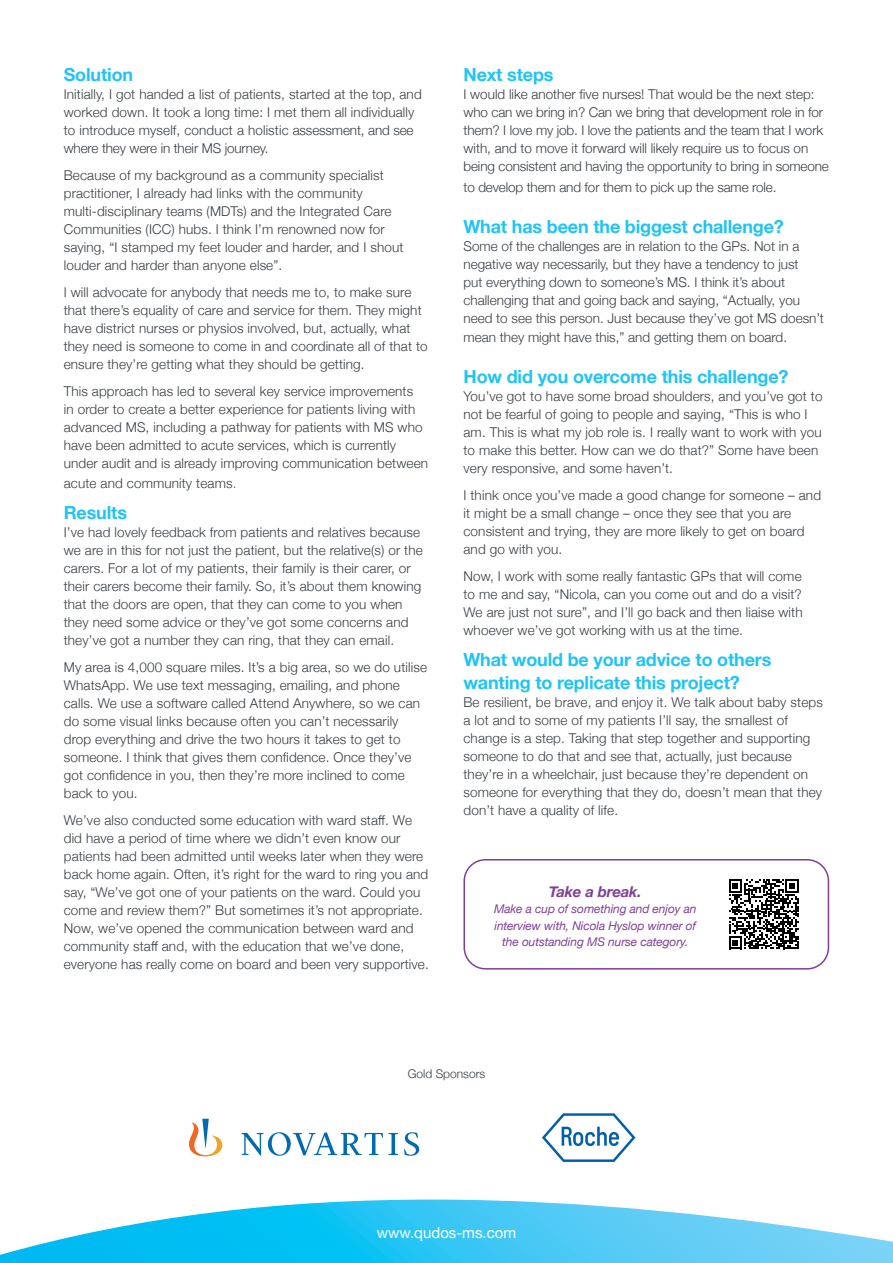
<style>
.page{position:relative;width:893px;height:1263px;background:#fff}
.page>*{position:absolute;margin:0;border:0;box-sizing:border-box;transform-origin:0 0}
.t1{font:700 18px/22.5px "Helvetica Neue";letter-spacing:-.01em;color:#20c4f4}
.t2{font:15px "Helvetica Neue";color:#fff}
.t3{font:italic 700 15px "Helvetica Neue";letter-spacing:-.01em;color:#7f3f98}
.t4{font:300 13.5px/18px "Helvetica Neue";letter-spacing:.01em;color:#373d42}
.t5{font:300 13.5px/18px "Helvetica Neue";letter-spacing:-.01em;color:#373d42}
.t6{font:italic 12px/16.5px "Helvetica Neue";letter-spacing:-.01em;color:#7f3f98;text-align:center}
.t7{font:300 12px "Helvetica Neue";color:#373d42}
.s1{color:#5f676c}
</style>
<div class="page">
<svg style="left:0;top:1199px;width:893px;height:64px"></svg>
<svg style="left:189px;top:1119px;width:230px;height:37px"></svg>
<svg style="left:542px;top:1113px;width:93px;height:49px"></svg>
<svg style="left:729px;top:879px;width:70px;height:70px"></svg>
<div style="left:463px;top:859px;width:366px;height:110px;border:2px solid #7f3f98;border-radius:21px"></div>
<h1 class="t1" style="left:64px;top:64px;width:71px">Solution</h1>
<p class="t4" style="left:64px;top:85px;width:359px">Initially, I got handed a list of patients, started at the top, and worked down. It took a long time: I met them all individually to introduce myself, conduct a holistic assessment, and see where they were in their MS journey.</p>
<p class="t4" style="left:64px;top:166px;width:341px">Because of my background as a community specialist practitioner, I already had links with the community multi-disciplinary teams (MDTs) and the Integrated Care Communities (ICC) hubs. I think I’m renowned now for saying, “I stamped my feet louder and harder, and I shout louder and harder than anyone else”.</p>
<p class="t4" style="left:64px;top:283px;width:365px">I will advocate for anybody that needs me to, to make sure that there’s equality of care and service for them. They might have district nurses or physios involved, but, actually, what they need is someone to come in and coordinate all of that to ensure they’re getting what they should be getting.</p>
<p class="t4" style="left:64px;top:381px;width:366px">This approach has led to several key service improvements<br>in order to create a better experience for patients living with advanced MS, including a pathway for patients with MS who have been admitted to acute services, which is currently under audit and is already improving communication between</p>
<p class="t4" style="left:64px;top:473px;width:174px">acute and community teams<span class="s1">.</span></p>
<h1 class="t1" style="left:64px;top:502px;width:65px">Results</h1>
<p class="t4" style="left:64px;top:523px;width:360px">I’ve had lovely feedback from patients and relatives because we are in this for not just the patient, but the relative(s) or the carers. For a lot of my patients, their family is their carer, or their carers become their family. So, it’s about them knowing that the doors are open, that they can come to you when they need some advice or they’ve got some concerns and they’ve got a number they can ring, that they can email.</p>
<p class="t4" style="left:64px;top:658px;width:365px">My area is 4,000 square miles. It’s a big area, so we do utilise WhatsApp. We use text messaging, emailing, and phone calls. We use a software called Attend Anywhere, so we can do some visual links because often you can’t necessarily drop everything and drive the two hours it takes to get to someone. I think that gives them confidence. Once they’ve got confidence in you, then they’re more inclined to come back to you.</p>
<p class="t4" style="left:64px;top:810px;width:366px">We’ve also conducted some education with ward staff. We did have a period of time where we didn’t even know our patients had been admitted until weeks later when they were back home again. Often, it’s right for the ward to ring you and say, “We’ve got one of your patients on the ward. Could you come and review them?” But sometimes it’s not appropriate.<br>Now, we’ve opened the communication between ward and community staff and, with the education that we’ve done, everyone has really come on board and been very supportive.</p>
<h1 class="t1" style="left:463px;top:64px;width:92px">Next steps</h1>
<p class="t5" style="left:463px;top:85px;width:367px">I would like another five nurses! That would be the next step: who can we bring in? Can we bring that development role in for them? I love my job. I love the patients and the team that I work with, and to move it forward will likely require us to focus on being consistent and having the opportunity to bring in someone</p>
<p class="t5" style="left:463px;top:178px;width:314px">to develop them and for them to pick up the same role.</p>
<h1 class="t1" style="left:463px;top:216px;width:322px">What has been the biggest challenge?</h1>
<p class="t4" style="left:463px;top:236px;width:362px">Some of the challenges are in relation to the GPs. Not in a negative way necessarily, but they have a tendency to just<br>put everything down to someone’s MS. I think it’s about challenging that and going back and saying, “Actually, you need to see this person. Just because they’ve got MS doesn’t</p>
<p class="t4" style="left:463px;top:328px;width:325px">mean they might have this,” and getting them on board.</p>
<h1 class="t1" style="left:463px;top:366px;width:326px">How did you overcome this challenge?</h1>
<p class="t4" style="left:463px;top:386px;width:361px">You’ve got to have some broad shoulders, and you’ve got to not be fearful of going to people and saying, “This is who I am. This is what my job role is. I really want to work with you to make this better. How can we do that?” Some have been very responsive, and some haven’t.</p>
<p class="t4" style="left:463px;top:485px;width:359px">I think once you’ve made a good change for someone – and it might be a small change – once they see that you are consistent and trying, they are more likely to get on board and go with you.</p>
<p class="t4" style="left:463px;top:566px;width:341px;text-align:justify">Now, I work with some really fantastic GPs that will come to me and say, “Nicola, can you come out and do a visit?<br>We are just not sure”, and I’ll go back and then liaise with whoever we’ve got working with us at the time.</p>
<h1 class="t1" style="left:463px;top:649px;width:309px">What would be your advice to others wanting to replicate this project?</h1>
<p class="t4" style="left:463px;top:692px;width:361px">Be resilient, be brave, and enjoy it. We talk about baby steps a lot and to some of my patients I’ll say, the smallest of change is a step. Taking that step together and supporting someone to do that and see that, actually, just because they’re in a wheelchair, just because they’re dependent on someone for everything that they do, doesn’t mean that they don’t have a quality of life.</p>
<p class="t3" style="left:549px;top:880px;width:94px">Take a break.</p>
<p class="t6" style="left:494px;top:901px;width:204px">Make a cup of something and enjoy an interview with, Nicola Hyslop winner of the outstanding MS nurse category.</p>
<p class="t7" style="left:408px;top:1064px;width:79px">Gold Sponsors</p>
<p class="t2" style="left:377px;top:1222px;width:141px">www.qudos-ms.com</p>
</div>
